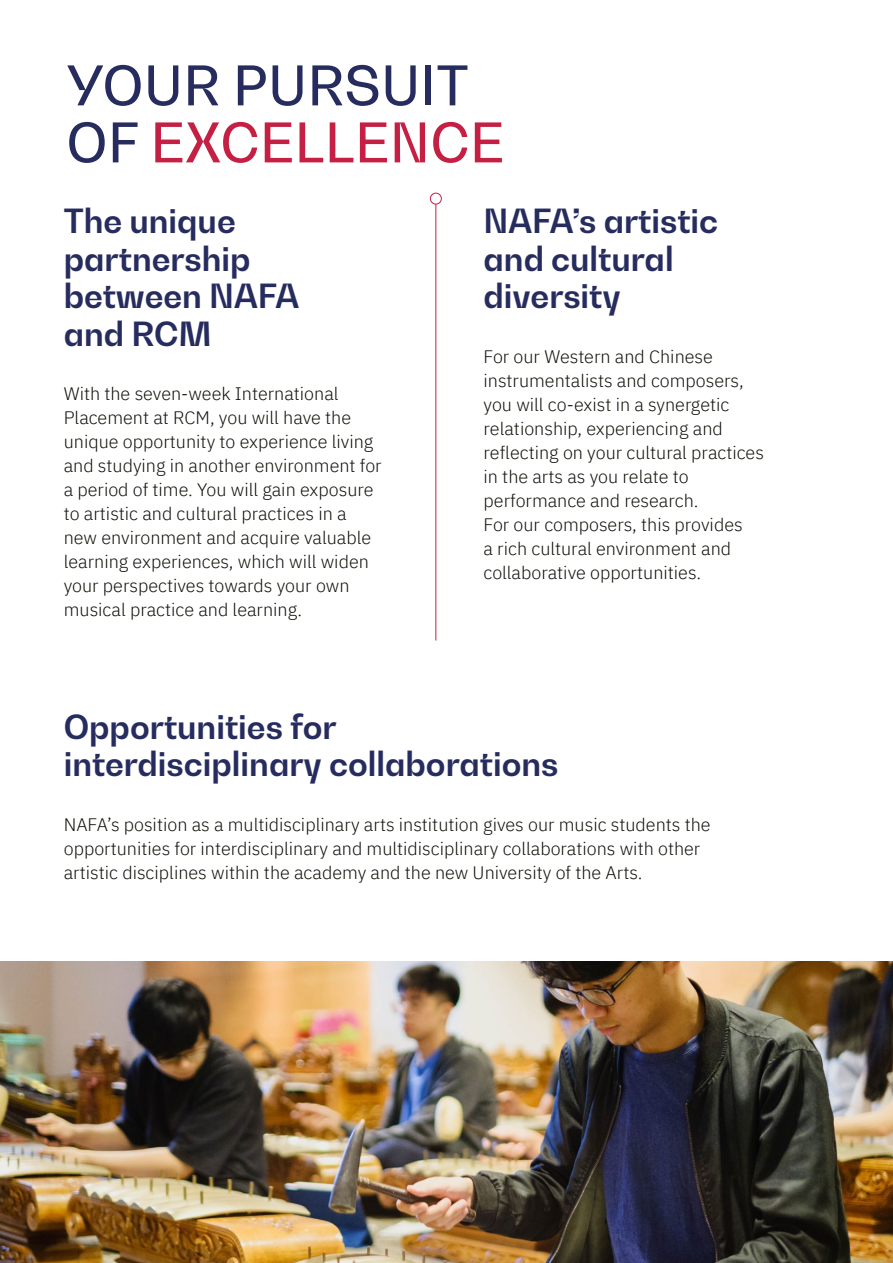
<style>
.page{position:relative;width:893px;height:1263px;background:#fff}
.page>*{position:absolute;margin:0;border:0;box-sizing:border-box;transform-origin:0 0}
.t1{font:500 54px/57px "Bw Gradual";letter-spacing:.01em;color:#272c5f}
.t2{font:700 33px/37.5px "Bw Gradual";color:#272c5f}
.t3{font:300 18px/24px "IBM Plex Sans";color:#10100a}
.s1{color:#c51f43}
</style>
<div class="page">
<img style="left:0;top:962px;width:893px;height:301px">
<div style="left:430px;top:193px;width:12px;height:11px;border:1px solid #c51f43;border-radius:50%"></div>
<hr style="left:435px;top:204px;width:1px;height:436px;background:#c51f43">
<h1 class="t1" style="left:67px;top:56px;width:439px">YOUR PURSUIT<br>OF <span class="s1">EXCELLENCE</span></h1>
<h2 class="t2" style="left:64px;top:201px;width:237px">The unique partnership between NAFA and RCM</h2>
<p class="t3" style="left:64px;top:381px;width:319px">With the seven-week International Placement at RCM, you will have the unique opportunity to experience living and studying in another environment for a period of time. You will gain exposure to artistic and cultural practices in a new environment and acquire valuable learning experiences, which will widen your perspectives towards your own musical practice and learning.</p>
<h2 class="t2" style="left:484px;top:201px;width:236px">NAFA’s artistic and cultural diversity</h2>
<p class="t3" style="left:484px;top:343px;width:282px">For our Western and Chinese instrumentalists and composers, you will co-exist in a synergetic relationship, experiencing and reflecting on your cultural practices in the arts as you relate to performance and research.<br>For our composers, this provides<br>a rich cultural environment and collaborative opportunities.</p>
<h2 class="t2" style="left:64px;top:707px;width:496px">Opportunities for interdisciplinary collaborations</h2>
<p class="t3" style="left:64px;top:811px;width:648px">NAFA’s position as a multidisciplinary arts institution gives our music students the opportunities for interdisciplinary and multidisciplinary collaborations with other artistic disciplines within the academy and the new University of the Arts.</p>
</div>
